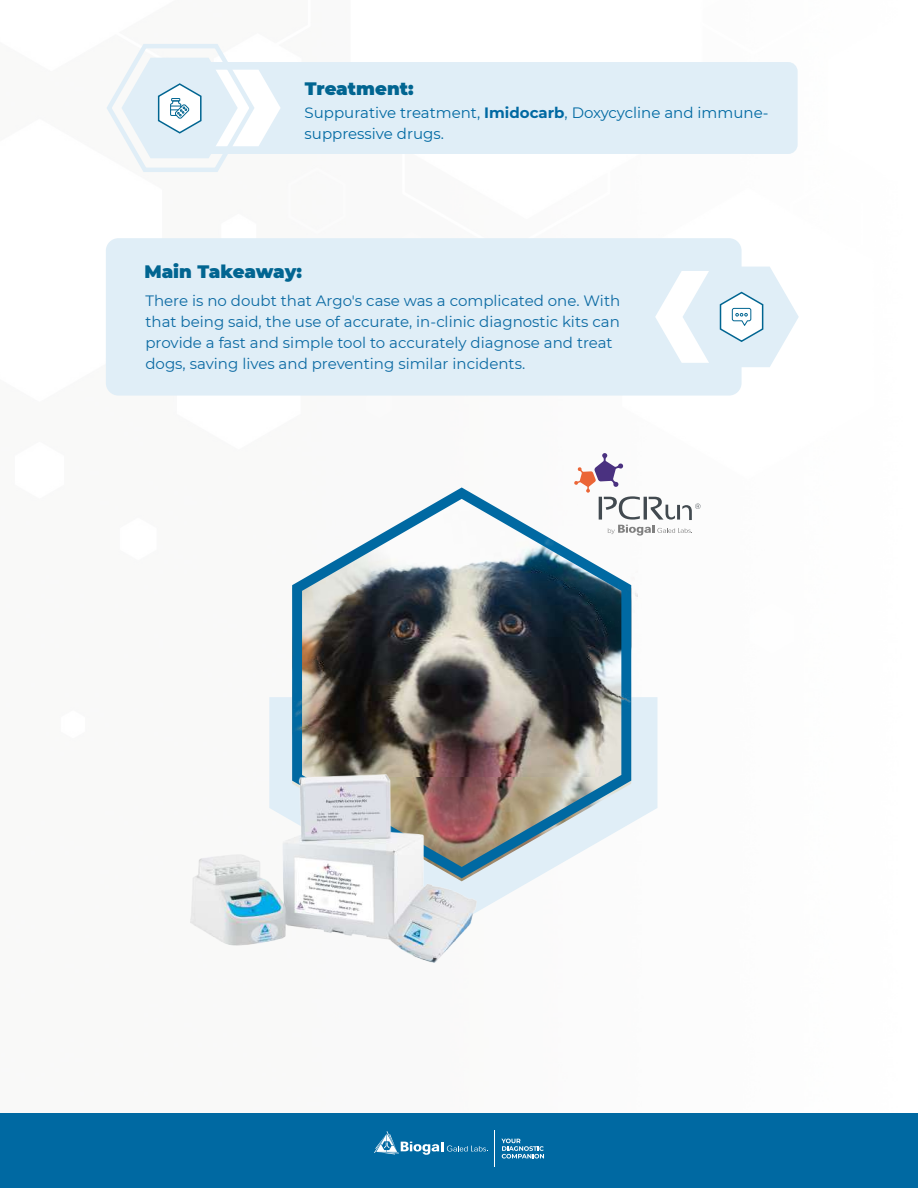
<style>
.page{position:relative;width:918px;height:1188px;background:#fff}
.page>*{position:absolute;margin:0;border:0;box-sizing:border-box;transform-origin:0 0}
.t1{font:900 18px "Montserrat";letter-spacing:-.005em;color:#016591}
.t2{font:15px/21px "Montserrat";color:#0b6aa3}
.t3{font:15px/21px "Montserrat";color:#0069a2}
.s1{font-weight:700}
</style>
<div class="page">
<div style="left:0;top:1114px;width:918px;height:74px;background:#0069a2"></div>
<hr style="left:495px;top:1130px;width:1px;height:37px;background:#fff">
<svg style="left:501px;top:1139px;width:43px;height:20px"></svg>
<svg style="left:374px;top:1131px;width:114px;height:24px"></svg>
<div style="left:106px;top:238px;width:636px;height:158px;background:#e0eef7;border-radius:13px"></div>
<svg style="left:269px;top:697px;width:388px;height:215px"></svg>
<svg style="left:574px;top:453px;width:127px;height:83px"></svg>
<div style="left:179px;top:62px;width:619px;height:92px;background:#e0eef7;border-radius:9px"></div>
<svg style="left:655px;top:267px;width:144px;height:100px"></svg>
<svg style="left:106px;top:44px;width:175px;height:128px"></svg>
<svg style="left:422px;top:487px;width:209px;height:391px"></svg>
<img style="left:292px;top:510px;width:345px;height:266px">
<img style="left:190px;top:775px;width:287px;height:188px">
<p class="t1" style="left:305px;top:75px;width:110px">Treatment:</p>
<p class="t3" style="left:305px;top:102px;width:466px">Suppurative treatment, <span class="s1">Imidocarb</span>, Doxycycline and immune&shy;suppressive drugs.</p>
<p class="t1" style="left:144px;top:258px;width:159px">Main Takeaway:</p>
<p class="t2" style="left:145px;top:289px;width:476px">There is no doubt that Argo's case was a complicated one. With that being said, the use of accurate, in-clinic diagnostic kits can provide a fast and simple tool to accurately diagnose and treat dogs, saving lives and preventing similar incidents.</p>
</div>
